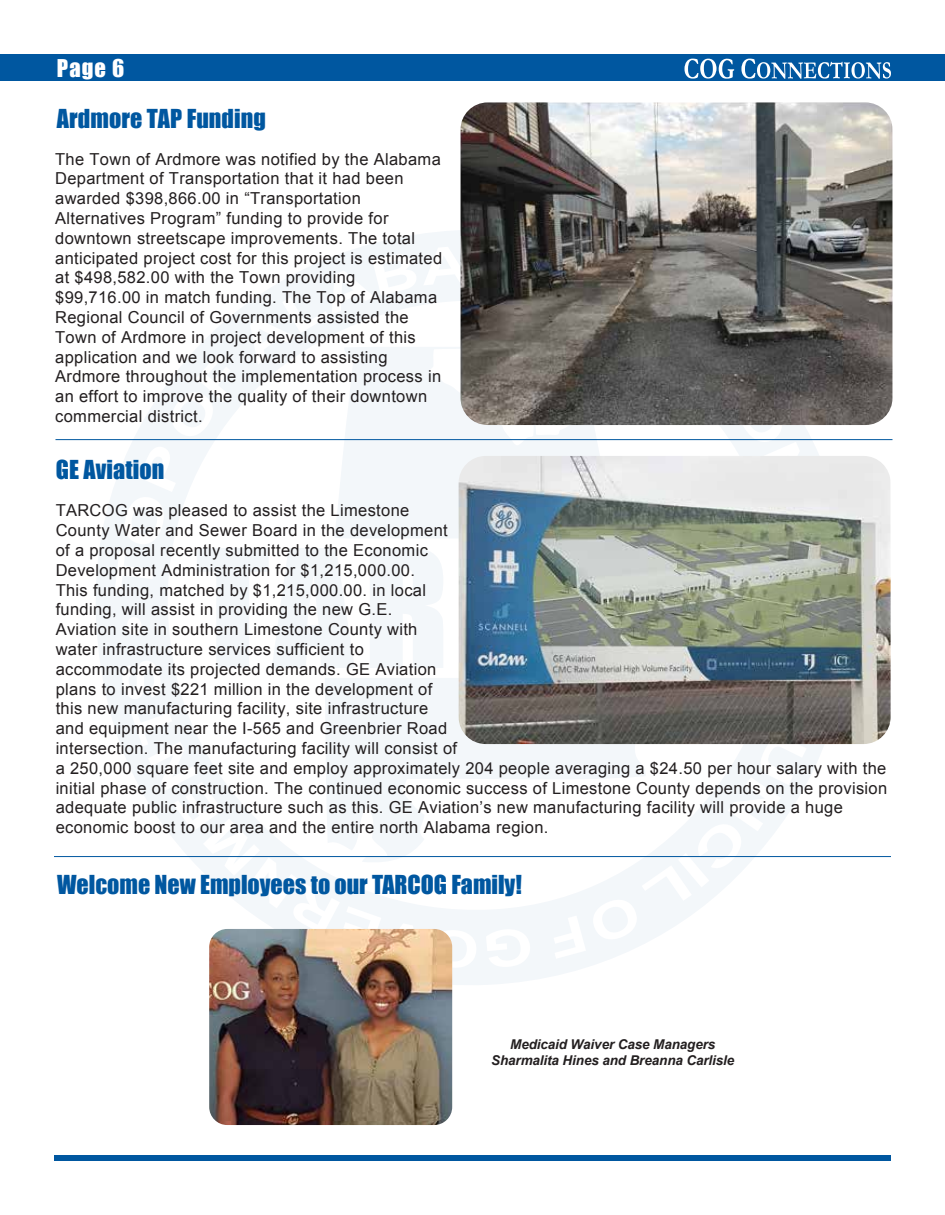
<style>
.page{position:relative;width:945px;height:1215px;background:#fff}
.page>*{position:absolute;margin:0;border:0;box-sizing:border-box;transform-origin:0 0}
.t1{font:24px "Impact";color:#0057a0}
.t2{font:22.5px "Impact";color:#fff}
.t3{font:16.5px/19.8px "Arial";letter-spacing:.02em;color:#231f20}
.t4{font:italic 700 13.5px/16.2px "Arial";letter-spacing:-.01em;color:#231f20;text-align:center}
</style>
<div class="page">
<div style="left:54px;top:1155px;width:837px;height:6px;background:#0057a0"></div>
<div style="left:0;top:54px;width:945px;height:27px;background:#0057a0"></div>
<svg style="left:96px;top:230px;width:753px;height:755px"></svg>
<svg style="left:115px;top:245px;width:718px;height:723px"></svg>
<svg style="left:685px;top:59px;width:206px;height:20px"></svg>
<hr style="left:56px;top:439px;width:836px;height:1px;background:#0057a0">
<img style="left:209px;top:929px;width:243px;height:196px">
<img style="left:461px;top:102px;width:432px;height:323px">
<img style="left:459px;top:456px;width:432px;height:288px">
<hr style="left:54px;top:856px;width:837px;height:1px;background:#0057a0">
<h2 class="t2" style="left:57px;top:51px;width:69px">Page 6</h2>
<h1 class="t1" style="left:57px;top:100px;width:211px">Ardmore TAP Funding</h1>
<p class="t3" style="left:55px;top:149px;width:389px">The Town of Ardmore was notified by the Alabama Department of Transportation that it had been awarded $398,866.00 in “Transportation Alternatives Program” funding to provide for downtown streetscape improvements. The total anticipated project cost for this project is estimated at $498,582.00 with the Town providing $99,716.00 in match funding. The Top of Alabama Regional Council of Governments assisted the Town of Ardmore in project development of this application and we look forward to assisting Ardmore throughout the implementation process in an effort to improve the quality of their downtown commercial district.</p>
<h1 class="t1" style="left:56px;top:451px;width:110px">GE Aviation</h1>
<p class="t3" style="left:56px;top:501px;width:833px">TARCOG was pleased to assist the Limestone<br>County Water and Sewer Board in the development<br>of a proposal recently submitted to the Economic<br>Development Administration for $1,215,000.00.<br>This funding, matched by $1,215,000.00. in local<br>funding, will assist in providing the new G.E.<br>Aviation site in southern Limestone County with<br>water infrastructure services sufficient to<br>accommodate its projected demands. GE Aviation<br>plans to invest $221 million in the development of<br>this new manufacturing facility, site infrastructure<br>and equipment near the I-565 and Greenbrier Road<br>intersection. The manufacturing facility will consist of<br>a 250,000 square feet site and employ approximately 204 people averaging a $24.50 per hour salary with the initial phase of construction. The continued economic success of Limestone County depends on the provision adequate public infrastructure such as this. GE Aviation’s new manufacturing facility will provide a huge economic boost to our area and the entire north Alabama region.</p>
<h1 class="t1" style="left:57px;top:866px;width:466px">Welcome New Employees to our TARCOG Family!</h1>
<p class="t4" style="left:491px;top:1036px;width:245px">Medicaid Waiver Case Managers<br>Sharmalita Hines and Breanna Carlisle</p>
</div>
